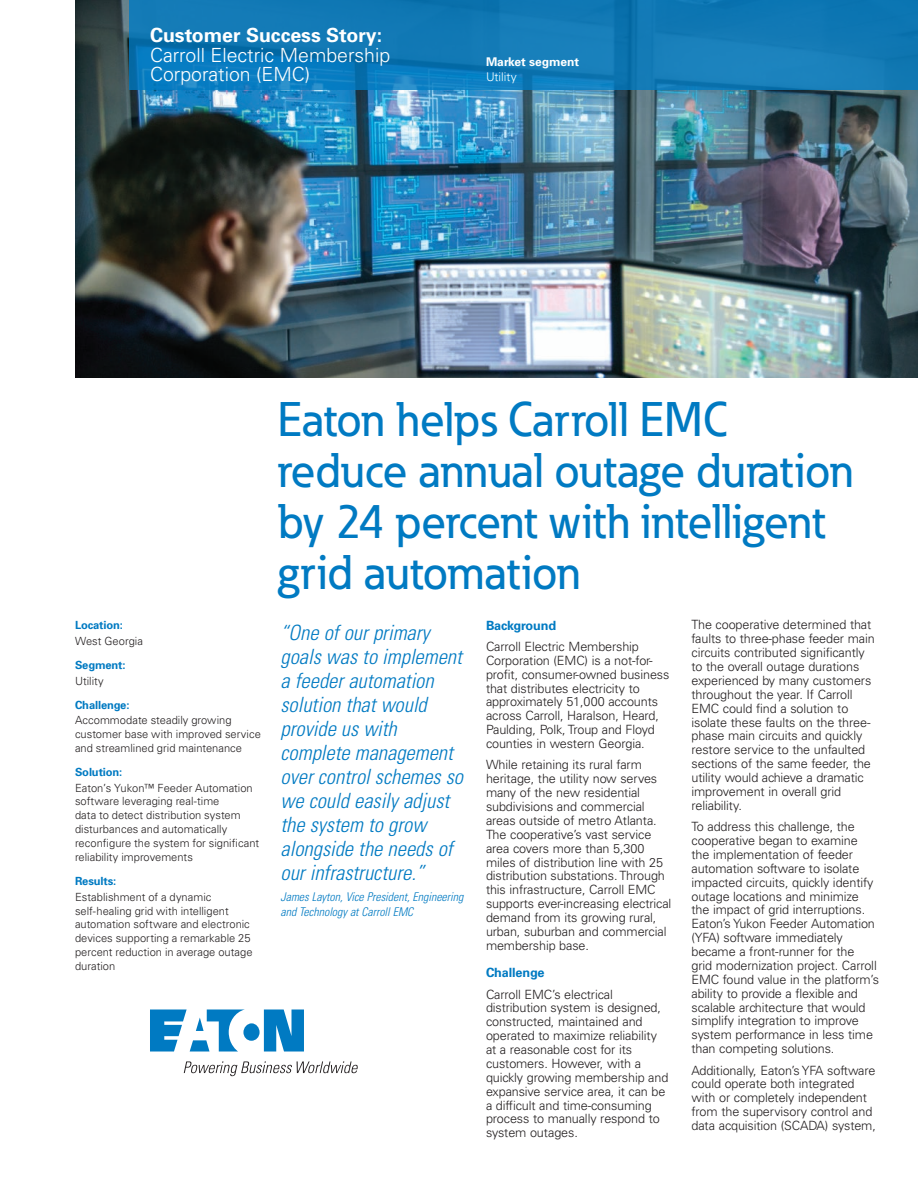
<style>
.page{position:relative;width:918px;height:1188px;background:#fff}
.page>*{position:absolute;margin:0;border:0;box-sizing:border-box;transform-origin:0 0}
.t1{font:500 48px/51px "Eaton";color:#007ac2}
.t2{font:italic 300 condensed 21px/24px "Univers";color:#007ac2}
.t3{font:300 19.5px/19.5px "Univers";color:#fff}
.t4{font:700 19.5px "Univers";color:#fff}
.t5{font:300 12.75px/13.8px "Univers";letter-spacing:-.01em;color:#231f20}
.t6{font:700 12.75px "Univers";letter-spacing:-.01em;color:#007ac2}
.t7{font:italic 300 condensed 12px/15px "Univers";color:#007ac2}
.t8{font:700 12px "Univers";color:#fff}
.t9{font:300 12px "Univers";color:#fff}
.t10{font:300 11.25px/14px "Univers";color:#231f20}
.t11{font:700 11.25px "Univers";letter-spacing:-.01em;color:#007ac2}
</style>
<div class="page">
<img style="left:75px;top:0;width:843px;height:378px">
<svg style="left:129px;top:0;width:789px;height:90px;background:#1079b7"></svg>
<svg style="left:150px;top:1010px;width:154px;height:42px"></svg>
<svg style="left:184px;top:1061px;width:174px;height:15px"></svg>
<h3 class="t4" style="left:150px;top:23px;width:234px">Customer Success Story:</h3>
<h3 class="t3" style="left:150px;top:45px;width:242px">Carroll Electric Membership<br>Corporation (EMC)</h3>
<p class="t8" style="left:486px;top:55px;width:95px">Market segment</p>
<p class="t9" style="left:486px;top:70px;width:32px">Utility</p>
<p class="t11" style="left:75px;top:618px;width:50px">Location:</p>
<p class="t10" style="left:75px;top:634px;width:70px">West Georgia</p>
<p class="t11" style="left:75px;top:658px;width:52px">Segment:</p>
<p class="t10" style="left:75px;top:674px;width:30px">Utility</p>
<p class="t11" style="left:75px;top:698px;width:56px">Challenge:</p>
<p class="t10" style="left:75px;top:713px;width:187px">Accommodate steadily growing customer base with improved service and streamlined grid maintenance</p>
<p class="t11" style="left:75px;top:765px;width:49px">Solution:</p>
<p class="t10" style="left:75px;top:781px;width:186px">Eaton’s Yukon™ Feeder Automation software leveraging real-time<br>data to detect distribution system disturbances and automatically reconfigure the system for significant reliability improvements</p>
<p class="t11" style="left:75px;top:875px;width:43px">Results:</p>
<p class="t10" style="left:75px;top:890px;width:179px">Establishment of a dynamic self-healing grid with intelligent automation software and electronic devices supporting a remarkable 25 percent reduction in average outage duration</p>
<h1 class="t1" style="left:278px;top:393px;width:577px">Eaton helps Carroll EMC reduce annual outage duration by 24 percent with intelligent grid automation</h1>
<h2 class="t2" style="left:280px;top:620px;width:184px">“One of our primary goals was to implement a feeder automation solution that would provide us with complete management over control schemes so we could easily adjust the system to grow alongside the needs of our infrastructure.”</h2>
<p class="t7" style="left:280px;top:889px;width:184px">James Layton, Vice President, Engineering and Technology at Carroll EMC</p>
<p class="t6" style="left:486px;top:617px;width:72px">Background</p>
<p class="t5" style="left:486px;top:640px;width:185px">Carroll Electric Membership<br>Corporation (EMC) is a not-for&shy;profit, consumer-owned business that distributes electricity to approximately 51,000 accounts across Carroll, Haralson, Heard,<br>Paulding, Polk, Troup and Floyd counties in western Georgia.</p>
<p class="t5" style="left:486px;top:758px;width:187px">While retaining its rural farm heritage, the utility now serves many of the new residential subdivisions and commercial areas outside of metro Atlanta.<br>The cooperative’s vast service area covers more than 5,300 miles of distribution line with 25 distribution substations. Through this infrastructure, Carroll EMC supports ever-increasing electrical demand from its growing rural, urban, suburban and commercial membership base.</p>
<p class="t6" style="left:486px;top:965px;width:60px">Challenge</p>
<p class="t5" style="left:486px;top:987px;width:184px">Carroll EMC’s electrical distribution system is designed, constructed, maintained and operated to maximize reliability at a reasonable cost for its customers. However, with a quickly growing membership and expansive service area, it can be a difficult and time-consuming process to manually respond to system outages.</p>
<p class="t5" style="left:691px;top:618px;width:185px">The cooperative determined that faults to three-phase feeder main circuits contributed significantly to the overall outage durations experienced by many customers throughout the year. If Carroll<br>EMC could find a solution to isolate these faults on the three&shy;phase main circuits and quickly restore service to the unfaulted sections of the same feeder, the utility would achieve a dramatic improvement in overall grid reliability.</p>
<p class="t5" style="left:691px;top:820px;width:189px">To address this challenge, the cooperative began to examine<br>the implementation of feeder automation software to isolate impacted circuits, quickly identify outage locations and minimize the impact of grid interruptions.<br>Eaton’s Yukon Feeder Automation (YFA) software immediately became a front-runner for the<br>grid modernization project. Carroll<br>EMC found value in the platform’s ability to provide a flexible and scalable architecture that would simplify integration to improve system performance in less time than competing solutions.</p>
<p class="t5" style="left:691px;top:1063px;width:186px">Additionally, Eaton’s YFA software could operate both integrated with or completely independent from the supervisory control and data acquisition (SCADA) system,</p>
</div>
